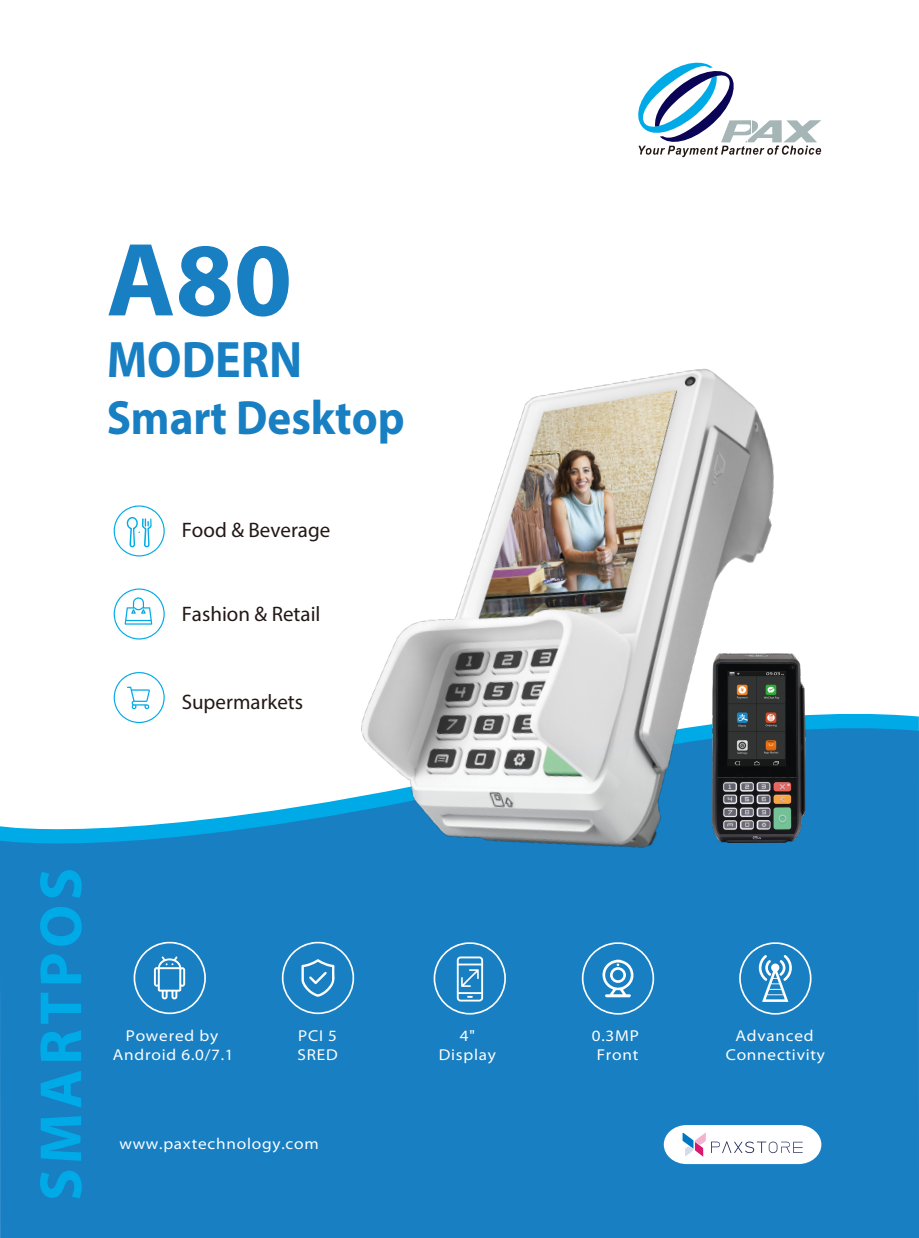
<style>
.page{position:relative;width:919px;height:1238px;background:#fff}
.page>*{position:absolute;margin:0;border:0;box-sizing:border-box;transform-origin:0 0}
.t1{font:700 105px "Myriad Pro";color:#187fc3}
.t2{font:700 60px "Myriad Pro";letter-spacing:.075em;color:#00aae7}
.t3{font:700 51.6px "Myriad Pro";color:#187fc3;scale:.93 1}
.t4{font:700 48.3px "Myriad Pro";color:#187fc3;scale:.93 1}
.t5{font:21px "Myriad Pro";color:#231815}
.t6{font:semi-expanded 15.75px/18.9px "Myriad Pro";letter-spacing:.05em;color:#fff;text-align:center}
</style>
<div class="page">
<svg style="left:0;top:716px;width:918px;height:521px;background:#2c8bc8"></svg>
<svg style="left:663px;top:1124px;width:158px;height:39px"></svg>
<svg style="left:638px;top:62px;width:183px;height:95px"></svg>
<svg style="left:282px;top:941px;width:72px;height:73px;background:#358fca"></svg>
<svg style="left:114px;top:505px;width:51px;height:51px"></svg>
<svg style="left:114px;top:588px;width:51px;height:51px"></svg>
<svg style="left:581px;top:942px;width:73px;height:72px;background:#3b92cc"></svg>
<svg style="left:134px;top:941px;width:72px;height:73px;background:#3991cb"></svg>
<svg style="left:114px;top:672px;width:51px;height:51px"></svg>
<svg style="left:739px;top:942px;width:72px;height:72px;background:#4095cd"></svg>
<svg style="left:433px;top:942px;width:73px;height:72px;background:#3a92cb"></svg>
<img style="left:276px;top:368px;width:607px;height:542px">
<h1 class="t1" style="left:107px;top:211px;width:187px">A80</h1>
<h3 class="t3" style="left:107px;top:325px;width:212px">MODERN</h3>
<h3 class="t4" style="left:107px;top:386px;width:322px">Smart Desktop</h3>
<h3 class="t5" style="left:182px;top:517px;width:150px">Food &amp; Beverage</h3>
<h3 class="t5" style="left:182px;top:601px;width:140px">Fashion &amp; Retail</h3>
<h3 class="t5" style="left:182px;top:688px;width:123px">Supermarkets</h3>
<h2 class="t2" style="left:22px;top:1200px;width:334px;rotate:-90deg">SMARTPOS</h2>
<p class="t6" style="left:113px;top:1026px;width:122px">Powered by<br>Android 6.0/7.1</p>
<p class="t6" style="left:438px;top:1026px;width:59px">4"<br>Display</p>
<p class="t6" style="left:592px;top:1026px;width:48px;text-align:left">0.3MP<br>Front</p>
<p class="t6" style="left:297px;top:1026px;width:42px;text-align:left">PCI 5<br>SRED</p>
<p class="t6" style="left:725px;top:1026px;width:101px">Advanced<br>Connectivity</p>
<p class="t6" style="left:119px;top:1134px;width:201px">www.paxtechnology.com</p>
</div>
